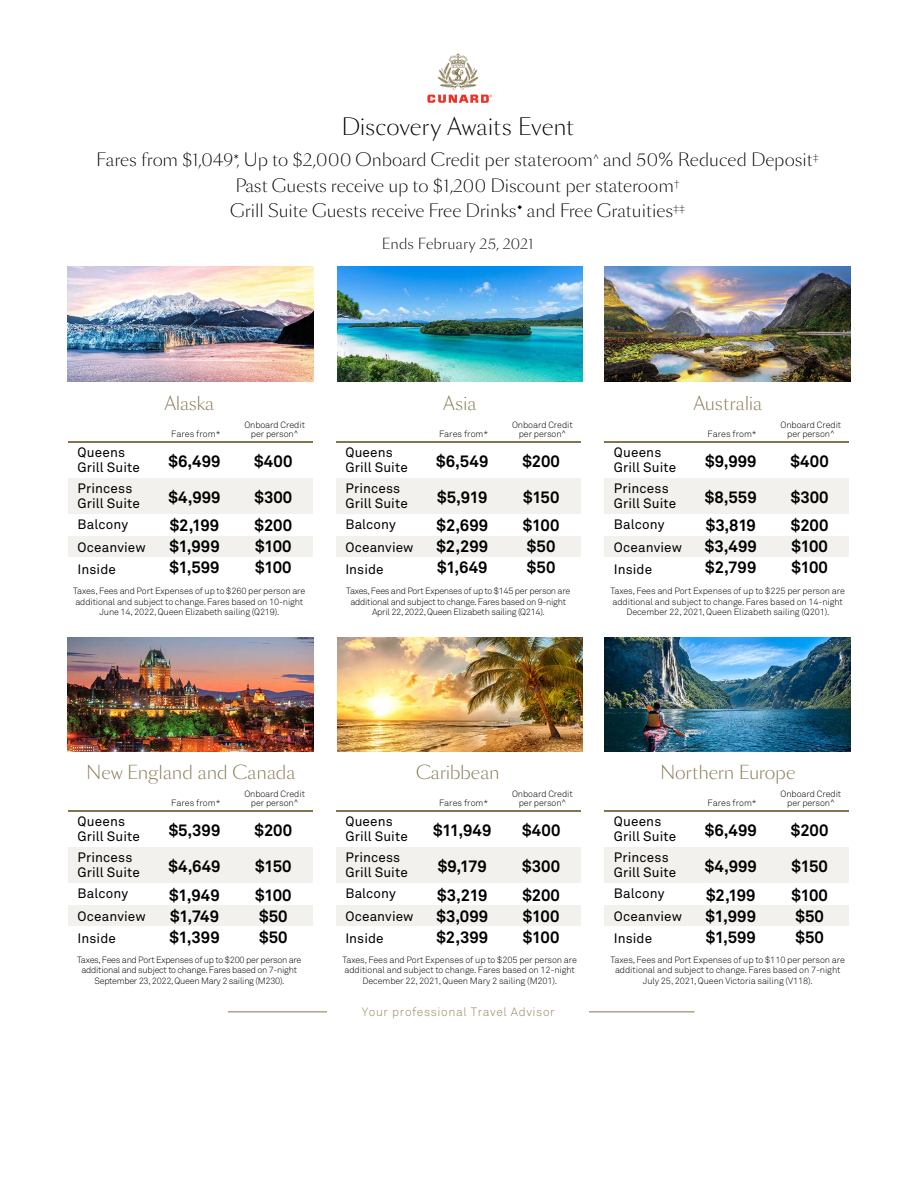
<style>
.page{position:relative;width:918px;height:1188px;background:#fff}
.page>*{position:absolute;margin:0;border:0;box-sizing:border-box;transform-origin:0 0}
.t1{font:300 22.5px "Sang Bleu BP Sans";letter-spacing:.005em;color:#000}
.t2{font:300 18px "Sang Bleu BP Sans";letter-spacing:-.005em;color:#83754e}
.t3{font:300 17.25px/25.5px "Sang Bleu BP Sans";color:#000;text-align:center}
.t4{font:700 16.5px/21px "Akkurat Pro";color:#000}
.t5{font:300 14.25px "Sang Bleu BP Sans";letter-spacing:.01em;color:#000}
.t6{font:13.5px/15px "Akkurat Pro";letter-spacing:.005em;color:#000}
.t7{font:12px "Akkurat Light Pro";letter-spacing:.05em;color:#988a62}
.t8{font:9px/10.5px "Akkurat Light Pro";letter-spacing:-.01em;color:#000;text-align:center}
.t9{font:9px/10.5px "Akkurat Light Pro";letter-spacing:-.03em;color:#000;text-align:center}
.s1{font-size:15px}
</style>
<div class="page">
<img style="left:68px;top:267px;width:245px;height:114px">
<hr style="left:228px;top:1012px;width:466px;height:1px;background:#85754e">
<div style="left:328px;top:1001px;width:261px;height:20px;background:#fff"></div>
<svg style="left:427px;top:54px;width:65px;height:49px"></svg>
<img style="left:68px;top:637px;width:245px;height:115px">
<img style="left:337px;top:637px;width:246px;height:115px">
<img style="left:605px;top:637px;width:245px;height:115px">
<img style="left:337px;top:267px;width:246px;height:114px">
<img style="left:605px;top:267px;width:245px;height:114px">
<div style="left:69px;top:478px;width:244px;height:36px;background:#f2f1ed"></div>
<div style="left:69px;top:537px;width:244px;height:20px;background:#f2f1ed"></div>
<hr style="left:69px;top:442px;width:244px;height:1px;background:#83754e">
<div style="left:337px;top:478px;width:244px;height:36px;background:#f2f1ed"></div>
<div style="left:337px;top:537px;width:244px;height:20px;background:#f2f1ed"></div>
<hr style="left:337px;top:442px;width:244px;height:1px;background:#83754e">
<div style="left:605px;top:478px;width:244px;height:36px;background:#f2f1ed"></div>
<div style="left:605px;top:537px;width:244px;height:20px;background:#f2f1ed"></div>
<hr style="left:605px;top:442px;width:244px;height:1px;background:#83754e">
<div style="left:69px;top:848px;width:244px;height:35px;background:#f2f1ed"></div>
<div style="left:69px;top:906px;width:244px;height:20px;background:#f2f1ed"></div>
<hr style="left:69px;top:811px;width:244px;height:1px;background:#83754e">
<div style="left:337px;top:848px;width:244px;height:35px;background:#f2f1ed"></div>
<div style="left:337px;top:906px;width:244px;height:20px;background:#f2f1ed"></div>
<hr style="left:337px;top:811px;width:244px;height:1px;background:#83754e">
<div style="left:605px;top:848px;width:244px;height:35px;background:#f2f1ed"></div>
<div style="left:605px;top:906px;width:244px;height:20px;background:#f2f1ed"></div>
<hr style="left:605px;top:811px;width:244px;height:1px;background:#83754e">
<h1 class="t1" style="left:341px;top:111px;width:234px">Discovery Awaits Event</h1>
<h3 class="t3" style="left:96px;top:147px;width:724px">Fares from $1,049<span class="s1">*,</span> Up to $2,000 Onboard Credit per stateroom<sup>^</sup> and 50% Reduced Deposit<sup>‡<br></sup>Past Guests receive up to $1,200 Discount per stateroom<sup>†<br></sup>Grill Suite Guests receive Free Drinks and Free Gratuities<sup>‡‡</sup></h3>
<h3 class="t5" style="left:382px;top:233px;width:153px">Ends February 25, 2021</h3>
<h2 class="t2" style="left:165px;top:390px;width:51px">Alaska</h2>
<h2 class="t2" style="left:443px;top:390px;width:35px">Asia</h2>
<h2 class="t2" style="left:693px;top:390px;width:70px">Australia</h2>
<p class="t8" style="left:171px;top:428px;width:51px">Fares from*</p>
<p class="t8" style="left:244px;top:420px;width:62px;line-height:9px">Onboard Credit per person^</p>
<p class="t8" style="left:439px;top:428px;width:51px">Fares from*</p>
<p class="t8" style="left:512px;top:420px;width:62px;line-height:9px">Onboard Credit per person^</p>
<p class="t8" style="left:707px;top:428px;width:51px">Fares from*</p>
<p class="t8" style="left:781px;top:420px;width:62px;line-height:9px">Onboard Credit per person^</p>
<h3 class="t6" style="left:78px;top:445px;width:64px">Queens<br>Grill Suite</h3>
<h3 class="t6" style="left:78px;top:481px;width:64px">Princess<br>Grill Suite</h3>
<h3 class="t6" style="left:78px;top:513px;width:70px;line-height:22.5px">Balcony<br>Oceanview<br>Inside</h3>
<h3 class="t4" style="left:168px;top:443px;width:54px;line-height:36px">$6,499 $4,999</h3>
<h3 class="t4" style="left:169px;top:515px;width:52px;text-align:justify">$2,199 $1,999 $1,599</h3>
<h3 class="t4" style="left:254px;top:443px;width:40px;line-height:36px">$400 $300</h3>
<h3 class="t4" style="left:255px;top:515px;width:39px;text-align:justify">$200 $100 $100</h3>
<h3 class="t6" style="left:345px;top:445px;width:64px">Queens<br>Grill Suite</h3>
<h3 class="t6" style="left:345px;top:481px;width:64px">Princess<br>Grill Suite</h3>
<h3 class="t6" style="left:345px;top:513px;width:70px;line-height:22.5px">Balcony<br>Oceanview<br>Inside</h3>
<h3 class="t4" style="left:436px;top:443px;width:54px;line-height:36px">$6,549 $5,919</h3>
<h3 class="t4" style="left:436px;top:515px;width:53px;text-align:justify">$2,699 $2,299 $1,649</h3>
<h3 class="t4" style="left:522px;top:443px;width:39px;line-height:36px">$200 $150</h3>
<h3 class="t4" style="left:523px;top:515px;width:38px">$100 $50 $50</h3>
<h3 class="t6" style="left:614px;top:445px;width:64px">Queens<br>Grill Suite</h3>
<h3 class="t6" style="left:614px;top:481px;width:64px">Princess<br>Grill Suite</h3>
<h3 class="t6" style="left:614px;top:513px;width:70px;line-height:22.5px">Balcony<br>Oceanview<br>Inside</h3>
<h3 class="t4" style="left:705px;top:443px;width:53px;line-height:36px">$9,999 $8,559</h3>
<h3 class="t4" style="left:705px;top:515px;width:54px;text-align:justify">$3,819 $3,499 $2,799</h3>
<h3 class="t4" style="left:791px;top:443px;width:40px;line-height:36px">$400 $300</h3>
<h3 class="t4" style="left:791px;top:515px;width:39px;text-align:justify">$200 $100 $100</h3>
<p class="t8" style="left:73px;top:586px;width:234px">Taxes, Fees and Port Expenses of up to $260 per person are additional and subject to change. Fares based on 10-night<br>June 14, 2022, Queen Elizabeth sailing (Q219).</p>
<p class="t9" style="left:346px;top:586px;width:226px">Taxes, Fees and Port Expenses of up to $145 per person are additional and subject to change. Fares based on 9-night<br>April 22, 2022, Queen Elizabeth sailing (Q214).</p>
<p class="t8" style="left:610px;top:586px;width:236px">Taxes, Fees and Port Expenses of up to $225 per person are additional and subject to change. Fares based on 14-night<br>December 22, 2021, Queen Elizabeth sailing (Q201).</p>
<h2 class="t2" style="left:86px;top:760px;width:211px">New England and Canada</h2>
<h2 class="t2" style="left:416px;top:760px;width:85px">Caribbean</h2>
<h2 class="t2" style="left:660px;top:760px;width:137px">Northern Europe</h2>
<p class="t8" style="left:171px;top:798px;width:51px">Fares from*</p>
<p class="t8" style="left:244px;top:789px;width:62px;line-height:9px">Onboard Credit per person^</p>
<p class="t8" style="left:439px;top:798px;width:51px">Fares from*</p>
<p class="t8" style="left:512px;top:789px;width:62px;line-height:9px">Onboard Credit per person^</p>
<p class="t8" style="left:707px;top:798px;width:51px">Fares from*</p>
<p class="t8" style="left:781px;top:789px;width:62px;line-height:9px">Onboard Credit per person^</p>
<h3 class="t6" style="left:78px;top:814px;width:64px">Queens<br>Grill Suite</h3>
<h3 class="t6" style="left:78px;top:850px;width:64px">Princess<br>Grill Suite</h3>
<h3 class="t6" style="left:78px;top:883px;width:70px;line-height:22.5px">Balcony<br>Oceanview<br>Inside</h3>
<h3 class="t4" style="left:168px;top:813px;width:54px;line-height:36px">$5,399 $4,649</h3>
<h3 class="t4" style="left:169px;top:885px;width:52px;text-align:justify">$1,949 $1,749 $1,399</h3>
<h3 class="t4" style="left:255px;top:813px;width:39px;line-height:36px">$200 $150</h3>
<h3 class="t4" style="left:255px;top:885px;width:38px">$100 $50 $50</h3>
<h3 class="t6" style="left:345px;top:814px;width:64px">Queens<br>Grill Suite</h3>
<h3 class="t6" style="left:345px;top:850px;width:64px">Princess<br>Grill Suite</h3>
<h3 class="t6" style="left:345px;top:883px;width:70px;line-height:22.5px">Balcony<br>Oceanview<br>Inside</h3>
<h3 class="t4" style="left:433px;top:813px;width:60px;line-height:36px">$11,949 $9,179</h3>
<h3 class="t4" style="left:436px;top:885px;width:53px;text-align:justify">$3,219 $3,099 $2,399</h3>
<h3 class="t4" style="left:522px;top:813px;width:40px;line-height:36px">$400 $300</h3>
<h3 class="t4" style="left:522px;top:885px;width:39px;text-align:justify">$200 $100 $100</h3>
<h3 class="t6" style="left:614px;top:814px;width:64px">Queens<br>Grill Suite</h3>
<h3 class="t6" style="left:614px;top:850px;width:64px">Princess<br>Grill Suite</h3>
<h3 class="t6" style="left:614px;top:883px;width:70px;line-height:22.5px">Balcony<br>Oceanview<br>Inside</h3>
<h3 class="t4" style="left:705px;top:813px;width:54px;line-height:36px">$6,499 $4,999</h3>
<h3 class="t4" style="left:706px;top:885px;width:52px;text-align:justify">$2,199 $1,999 $1,599</h3>
<h3 class="t4" style="left:791px;top:813px;width:39px;line-height:36px">$200 $150</h3>
<h3 class="t4" style="left:791px;top:885px;width:38px">$100 $50 $50</h3>
<p class="t9" style="left:77px;top:955px;width:226px">Taxes, Fees and Port Expenses of up to $200 per person are additional and subject to change. Fares based on 7-night<br>September 23, 2022, Queen Mary 2 sailing (M230).</p>
<p class="t8" style="left:342px;top:955px;width:236px">Taxes, Fees and Port Expenses of up to $205 per person are additional and subject to change. Fares based on 12-night<br>December 22, 2021, Queen Mary 2 sailing (M201).</p>
<p class="t8" style="left:611px;top:955px;width:236px">Taxes, Fees and Port Expenses of up to $110 per person are additional and subject to change. Fares based on 7-night<br>July 25, 2021, Queen Victoria sailing (V118).</p>
<h3 class="t7" style="left:362px;top:1004px;width:195px">Your professional Travel Advisor</h3>
</div>
